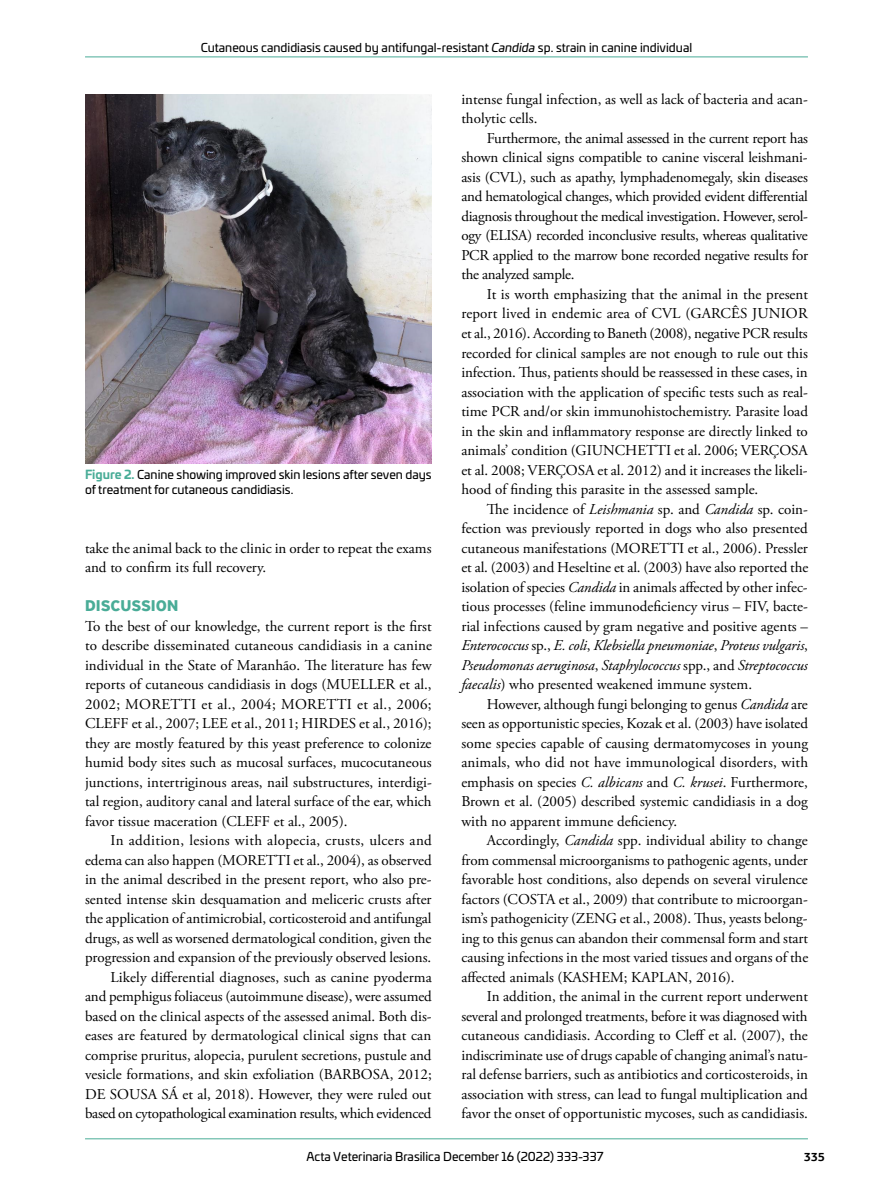
<style>
.page{position:relative;width:893px;height:1191px;background:#fff}
.page>*{position:absolute;margin:0;border:0;box-sizing:border-box;transform-origin:0 0}
.t1{font:700 16.5px "PF Highway Sans Pro";color:#49ac97}
.t2{font:15px/19.5px "Adobe Garamond Pro";color:#000;text-align:justify}
.t3{font:12px/14.4px "Univia Pro";color:#000}
.t4{font:700 12px "PF Agora Sans Pro";color:#000}
.s1{font-style:italic}
.s2{font-weight:700;color:#49ac97}
</style>
<div class="page">
<hr style="left:85px;top:1138px;width:723px;height:1px;background:#49ac97">
<hr style="left:85px;top:57px;width:723px;height:1px;background:#49ac97">
<img style="left:85px;top:95px;width:347px;height:368px">
<p class="t3" style="left:201px;top:39px;width:493px">Cutaneous candidiasis caused by antifungal-resistant <span class="s1">Candida</span> sp. strain in canine individual</p>
<p class="t3" style="left:85px;top:467px;width:348px"><span class="s2">Figure 2.</span> Canine showing improved skin lesions after seven days of treatment for cutaneous candidiasis.</p>
<p class="t2" style="left:85px;top:538px;width:348px">take the animal back to the clinic in order to repeat the exams and to confirm its full recovery.</p>
<p class="t1" style="left:85px;top:596px;width:95px">DISCUSSION</p>
<p class="t2" style="left:85px;top:616px;width:348px">To the best of our knowledge, the current report is the first to describe disseminated cutaneous candidiasis in a canine individual in the State of Maranhão. The literature has few reports of cutaneous candidiasis in dogs (MUELLER et al., 2002; MORETTI et al., 2004; MORETTI et al., 2006; CLEFF et al., 2007; LEE et al., 2011; HIRDES et al., 2016); they are mostly featured by this yeast preference to colonize humid body sites such as mucosal surfaces, mucocutaneous junctions, intertriginous areas, nail substructures, interdigi&shy;tal region, auditory canal and lateral surface of the ear, which favor tissue maceration (CLEFF et al., 2005).</p>
<p class="t2" style="left:85px;top:831px;width:348px;text-align:right">In addition, lesions with alopecia, crusts, ulcers and edema can also happen (MORETTI et al., 2004), as observed in the animal described in the present report, who also pre&shy;sented intense skin desquamation and meliceric crusts after the application of antimicrobial, corticosteroid and antifungal drugs, as well as worsened dermatological condition, given the progression and expansion of the previously observed lesions.<br>Likely differential diagnoses, such as canine pyoderma<br>and pemphigus foliaceus (autoimmune disease), were assumed based on the clinical aspects of the assessed animal. Both dis&shy;eases are featured by dermatological clinical signs that can comprise pruritus, alopecia, purulent secretions, pustule and vesicle formations, and skin exfoliation (BARBOSA, 2012; DE SOUSA SÁ et al, 2018). However, they were ruled out based on cytopathological examination results, which evidenced</p>
<p class="t2" style="left:461px;top:90px;width:348px">intense fungal infection, as well as lack of bacteria and acan&shy;tholytic cells.</p>
<p class="t2" style="left:461px;top:129px;width:348px;text-indent:26px">Furthermore, the animal assessed in the current report has shown clinical signs compatible to canine visceral leishmani&shy;asis (CVL), such as apathy, lymphadenomegaly, skin diseases and hematological changes, which provided evident differential diagnosis throughout the medical investigation. However, serol&shy;ogy (ELISA) recorded inconclusive results, whereas qualitative PCR applied to the marrow bone recorded negative results for the analyzed sample.</p>
<p class="t2" style="left:461px;top:285px;width:348px;text-indent:26px">It is worth emphasizing that the animal in the present report lived in endemic area of CVL (GARCÊS JUNIOR et al., 2016). According to Baneth (2008), negative PCR results recorded for clinical samples are not enough to rule out this infection. Thus, patients should be reassessed in these cases, in association with the application of specific tests such as real&shy;time PCR and/or skin immunohistochemistry. Parasite load in the skin and inflammatory response are directly linked to animals’ condition (GIUNCHETTI et al. 2006; VERÇOSA et al. 2008; VERÇOSA et al. 2012) and it increases the likeli&shy;hood of finding this parasite in the assessed sample.</p>
<p class="t2" style="left:461px;top:499px;width:348px;text-indent:26px">The incidence of <span class="s1">Leishmania</span> sp. and <span class="s1">Candida</span> sp. coin&shy;fection was previously reported in dogs who also presented cutaneous manifestations (MORETTI et al., 2006). Pressler et al. (2003) and Heseltine et al. (2003) have also reported the isolation of species <span class="s1">Candida</span> in animals affected by other infec&shy;tious processes (feline immunodeficiency virus – FIV, bacte&shy;rial infections caused by gram negative and positive agents – <span class="s1">Enterococcus</span> sp., <span class="s1">E. coli</span>, <span class="s1">Klebsiella pneumoniae</span>, <span class="s1">Proteus vulgaris</span>, <span class="s1">Pseudomonas aeruginosa</span>, <span class="s1">Staphylococcus</span> spp., and <span class="s1">Streptococcus faecalis</span>) who presented weakened immune system.</p>
<p class="t2" style="left:461px;top:694px;width:348px;text-indent:26px">However, although fungi belonging to genus <span class="s1">Candida</span> are seen as opportunistic species, Kozak et al. (2003) have isolated some species capable of causing dermatomycoses in young animals, who did not have immunological disorders, with emphasis on species <span class="s1">C. albicans</span> and <span class="s1">C. krusei</span>. Furthermore, Brown et al. (2005) described systemic candidiasis in a dog with no apparent immune deficiency.</p>
<p class="t2" style="left:461px;top:831px;width:348px;text-indent:26px">Accordingly, <span class="s1">Candida</span> spp. individual ability to change from commensal microorganisms to pathogenic agents, under favorable host conditions, also depends on several virulence factors (COSTA et al., 2009) that contribute to microorgan&shy;ism’s pathogenicity (ZENG et al., 2008). Thus, yeasts belong&shy;ing to this genus can abandon their commensal form and start causing infections in the most varied tissues and organs of the affected animals (KASHEM; KAPLAN, 2016).</p>
<p class="t2" style="left:461px;top:987px;width:348px;text-indent:26px">In addition, the animal in the current report underwent several and prolonged treatments, before it was diagnosed with cutaneous candidiasis. According to Cleff et al. (2007), the indiscriminate use of drugs capable of changing animal’s natu&shy;ral defense barriers, such as antibiotics and corticosteroids, in association with stress, can lead to fungal multiplication and favor the onset of opportunistic mycoses, such as candidiasis.</p>
<p class="t3" style="left:306px;top:1148px;width:298px">Acta Veterinaria Brasilica December 16 (2022) 333-337</p>
<p class="t4" style="left:804px;top:1148px;width:23px">335</p>
</div>
